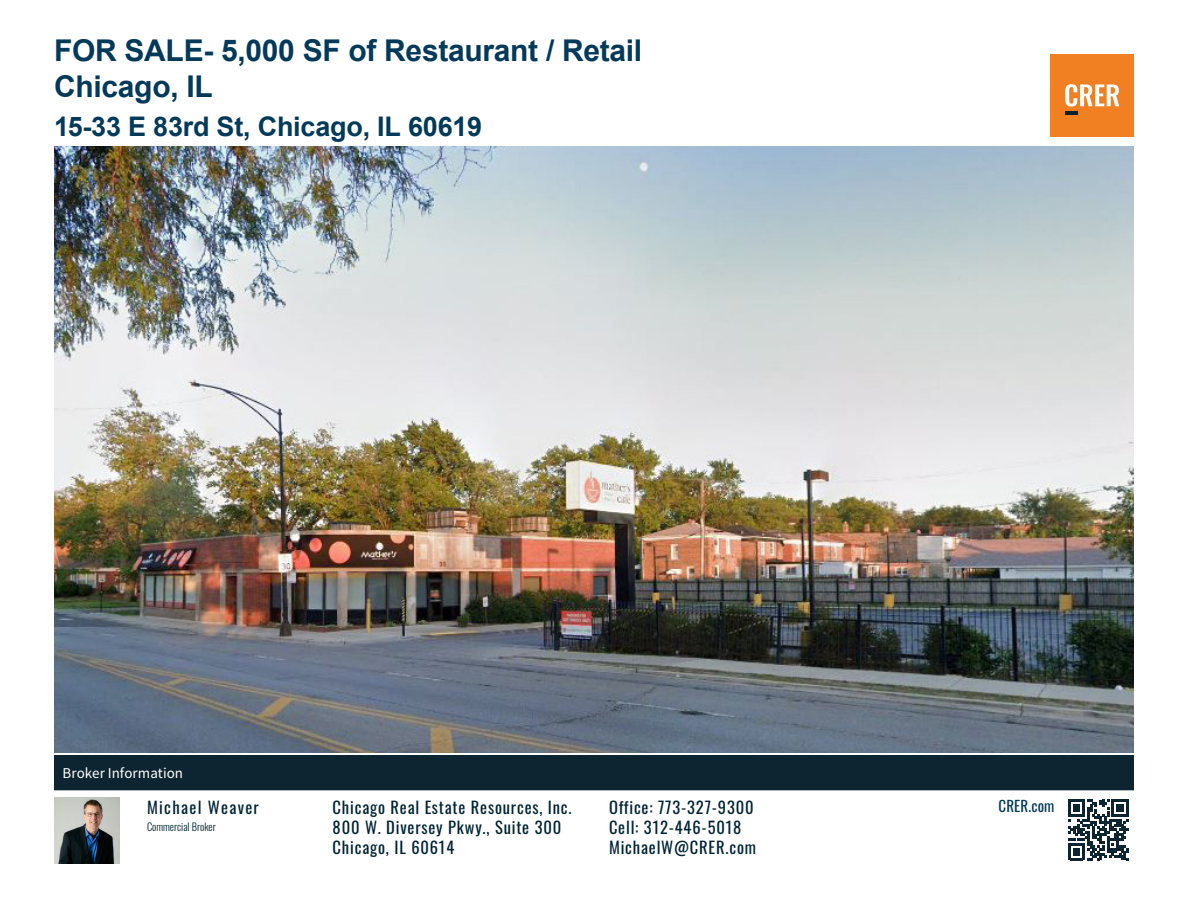
<style>
.page{position:relative;width:1188px;height:918px;background:#fff}
.page>*{position:absolute;margin:0;border:0;box-sizing:border-box;transform-origin:0 0}
.t1{font:700 30px/36px "Arial";letter-spacing:-.01em;color:#043a59}
.t2{font:700 27px "Arial";letter-spacing:-.01em;color:#043a59}
.t3{font:16.5px "Oswald";letter-spacing:.05em;color:#002434}
.t4{font:16.5px "Oswald";letter-spacing:.08em;color:#002434}
.Small_Text_7_10_Left{font:15px "Source Sans Pro";letter-spacing:.005em;color:#fff}
.Small_Text_7_10_Left-2{font:15px "Oswald";letter-spacing:.005em;color:#043a59}
.t5{font:300 10.5px "Oswald";color:#002434}
</style>
<div class="page">
<div style="left:1050px;top:54px;width:84px;height:83px;background:#f18023"></div>
<svg style="left:1065px;top:84px;width:54px;height:23px"></svg>
<hr style="left:1065px;top:111px;width:12px;height:4px;background:#0b232f">
<div style="left:54px;top:756px;width:1080px;height:34px;background:#0d2531"></div>
<hr style="left:54px;top:755px;width:1080px;height:1px;background:#0d2531">
<svg style="left:1068px;top:800px;width:61px;height:60px"></svg>
<img style="left:54px;top:797px;width:66px;height:67px">
<img style="left:54px;top:146px;width:1080px;height:607px">
<h1 class="t1" style="left:54px;top:33px;width:590px">FOR SALE- 5,000 SF of Restaurant / Retail<br>Chicago, IL</h1>
<h2 class="t2" style="left:54px;top:107px;width:430px">15-33 E 83rd St, Chicago, IL 60619</h2>
<p class="Small_Text_7_10_Left" style="left:63px;top:764px;width:122px">Broker Information</p>
<p class="t4" style="left:147px;top:793px;width:113px">Michael Weaver</p>
<p class="t5" style="left:147px;top:817px;width:70px">Commercial Broker</p>
<p class="t3" style="left:333px;top:793px;width:241px">Chicago Real Estate Resources, Inc.</p>
<p class="Small_Text_7_10_Left-2" style="left:999px;top:793px;width:57px">CRER.com</p>
<p class="t3" style="left:333px;top:813px;width:230px">800 W. Diversey Pkwy., Suite 300</p>
<p class="t3" style="left:333px;top:832px;width:123px">Chicago, IL 60614</p>
<p class="t3" style="left:609px;top:793px;width:146px">Office: 773-327-9300</p>
<p class="t3" style="left:609px;top:813px;width:134px">Cell: 312-446-5018</p>
<p class="t3" style="left:609px;top:832px;width:149px">MichaelW@CRER.com</p>
</div>
